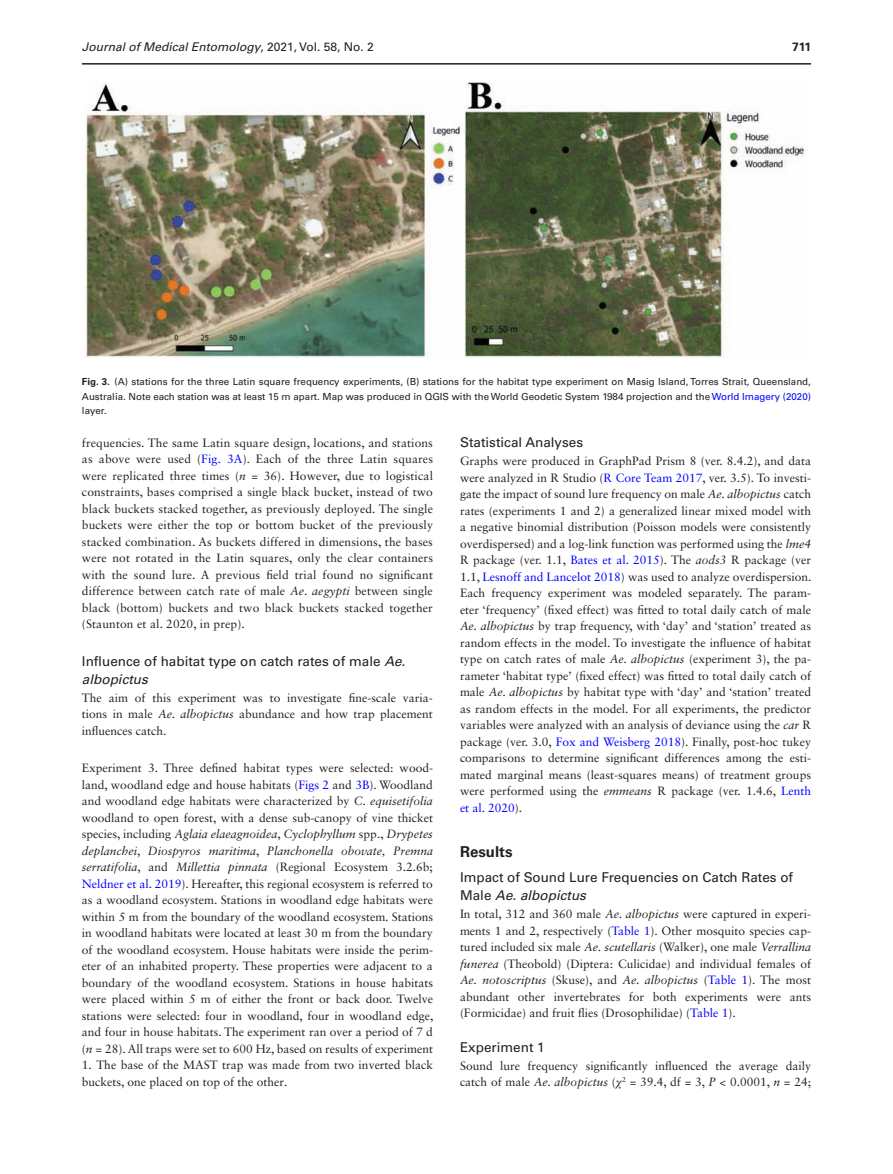
<style>
.page{position:relative;width:893px;height:1174px;background:#fff}
.page>*{position:absolute;margin:0;border:0;box-sizing:border-box;transform-origin:0 0}
.t1{font:700 15px "Univers LT Std";color:#231f20}
.t2{font:13.5px/18px "Univers LT Std";color:#231f20}
.t3{font:12px/16.5px "Sabon LT Std";color:#231f20;text-align:justify}
.t4{font:italic 12px "Univers LT Std";color:#231f20}
.t5{font:700 12px "Univers LT Std";color:#231f20}
.t6{font:9.75px/14.2px "Univers LT Std";color:#231f20;text-align:justify}
.s1{font-style:normal}
.s2{font-weight:700}
.s3{color:#00f}
.s4{font-style:italic}
.s5{font-family:"Gandhari Unicode";font-style:italic}
</style>
<div class="page">
<hr style="left:82px;top:63px;width:729px;height:2px;background:#231f20">
<img style="left:86px;top:82px;width:721px;height:275px">
<p class="t4" style="left:82px;top:40px;width:293px">Journal of Medical Entomology<span class="s1">, 2021, Vol. 58, No. 2</span></p>
<p class="t5" style="left:792px;top:40px;width:20px">711</p>
<p class="t6" style="left:82px;top:375px;width:731px"><span class="s2">Fig. 3.</span> (A) stations for the three Latin square frequency experiments, (B) stations for the habitat type experiment on Masig Island, Torres Strait, Queensland, Australia. Note each station was at least 15 m apart. Map was produced in QGIS with the World Geodetic System 1984 projection and the <span class="s3">World Imagery (2020) </span>layer.</p>
<p class="t3" style="left:82px;top:434px;width:353px">frequencies. The same Latin square design, locations, and stations as above were used (<span class="s3">Fig. 3A</span>). Each of the three Latin squares were replicated three times (<span class="s4">n</span> = 36). However, due to logistical constraints, bases comprised a single black bucket, instead of two black buckets stacked together, as previously deployed. The single buckets were either the top or bottom bucket of the previously stacked combination. As buckets differed in dimensions, the bases were not rotated in the Latin squares, only the clear containers with the sound lure. A previous field trial found no significant difference between catch rate of male <span class="s4">Ae. aegypti</span> between single black (bottom) buckets and two black buckets stacked together (Staunton et al. 2020, in prep).</p>
<p class="t2" style="left:82px;top:652px;width:325px">Influence of habitat type on catch rates of male <span class="s4">Ae. albopictus</span></p>
<p class="t3" style="left:82px;top:689px;width:352px">The aim of this experiment was to investigate fine-scale varia&shy;tions in male <span class="s4">Ae. albopictus</span> abundance and how trap placement influences catch.</p>
<p class="t3" style="left:82px;top:759px;width:353px">Experiment 3. Three defined habitat types were selected: wood&shy;land, woodland edge and house habitats (<span class="s3">Figs 2</span> and <span class="s3">3B</span>). Woodland and woodland edge habitats were characterized by <span class="s4">C. equisetifolia </span>woodland to open forest, with a dense sub-canopy of vine thicket species, including <span class="s4">Aglaia elaeagnoidea</span>, <span class="s4">Cyclophyllum</span> spp., <span class="s4">Drypetes deplanchei</span>, <span class="s4">Diospyros maritima</span>, <span class="s4">Planchonella obovate, Premna serratifolia</span>, and <span class="s4">Millettia pinnata</span> (Regional Ecosystem 3.2.6b; <span class="s3">Neldner et al. 2019</span>). Hereafter, this regional ecosystem is referred to as a woodland ecosystem. Stations in woodland edge habitats were within 5 m from the boundary of the woodland ecosystem. Stations in woodland habitats were located at least 30 m from the boundary of the woodland ecosystem. House habitats were inside the perim&shy;eter of an inhabited property. These properties were adjacent to a boundary of the woodland ecosystem. Stations in house habitats were placed within 5 m of either the front or back door. Twelve stations were selected: four in woodland, four in woodland edge, and four in house habitats. The experiment ran over a period of 7 d (<span class="s4">n</span> = 28). All traps were set to 600 Hz, based on results of experiment</p>
<p class="t3" style="left:82px;top:1056px;width:353px">1. The base of the MAST trap was made from two inverted black buckets, one placed on top of the other.</p>
<p class="t2" style="left:460px;top:433px;width:125px">Statistical Analyses</p>
<p class="t3" style="left:460px;top:452px;width:353px">Graphs were produced in GraphPad Prism 8 (ver. 8.4.2), and data were analyzed in R Studio (<span class="s3">R Core Team 2017</span>, ver. 3.5). To investi&shy;gate the impact of sound lure frequency on male <span class="s4">Ae. albopictus</span> catch rates (experiments 1 and 2) a generalized linear mixed model with a negative binomial distribution (Poisson models were consistently overdispersed) and a log-link function was performed using the <span class="s4">lme4<br></span>R package (ver. 1.1, <span class="s3">Bates et al. 2015</span>). The <span class="s4">aods3</span> R package (ver 1.1, <span class="s3">Lesnoff and Lancelot 2018</span>) was used to analyze overdispersion.<br>Each frequency experiment was modeled separately. The param&shy;eter ‘frequency’ (fixed effect) was fitted to total daily catch of male <span class="s4">Ae. albopictus</span> by trap frequency, with ‘day’ and ‘station’ treated as random effects in the model. To investigate the influence of habitat type on catch rates of male <span class="s4">Ae. albopictus</span> (experiment 3), the pa&shy;rameter ‘habitat type’ (fixed effect) was fitted to total daily catch of male <span class="s4">Ae. albopictus</span> by habitat type with ‘day’ and ‘station’ treated as random effects in the model. For all experiments, the predictor variables were analyzed with an analysis of deviance using the <span class="s4">car</span> R package (ver. 3.0, <span class="s3">Fox and Weisberg 2018</span>). Finally, post-hoc tukey comparisons to determine significant differences among the esti&shy;mated marginal means (least-squares means) of treatment groups were performed using the <span class="s4">emmeans</span> R package (ver. 1.4.6, <span class="s3">Lenth et al. 2020</span>).</p>
<p class="t1" style="left:460px;top:842px;width:54px">Results</p>
<p class="t2" style="left:460px;top:868px;width:335px">Impact of Sound Lure Frequencies on Catch Rates of<br>Male <span class="s4">Ae. albopictus</span></p>
<p class="t3" style="left:460px;top:905px;width:353px">In total, 312 and 360 male <span class="s4">Ae. albopictus</span> were captured in experi&shy;ments 1 and 2, respectively (<span class="s3">Table 1</span>). Other mosquito species cap&shy;tured included six male <span class="s4">Ae. scutellaris</span> (Walker), one male <span class="s4">Verrallina funerea</span> (Theobold) (Diptera: Culicidae) and individual females of <span class="s4">Ae. notoscriptus</span> (Skuse), and <span class="s4">Ae. albopictus</span> (<span class="s3">Table 1</span>). The most abundant other invertebrates for both experiments were ants (Formicidae) and fruit flies (Drosophilidae) (<span class="s3">Table 1</span>).</p>
<p class="t2" style="left:460px;top:1038px;width:86px">Experiment 1</p>
<p class="t3" style="left:460px;top:1057px;width:352px">Sound lure frequency significantly influenced the average daily catch of male <span class="s4">Ae. albopictus</span> (<span class="s5">χ</span><sup>2</sup> = 39.4, df = 3, <span class="s4">P</span> &lt; 0.0001, <span class="s4">n</span> = 24;</p>
</div>
